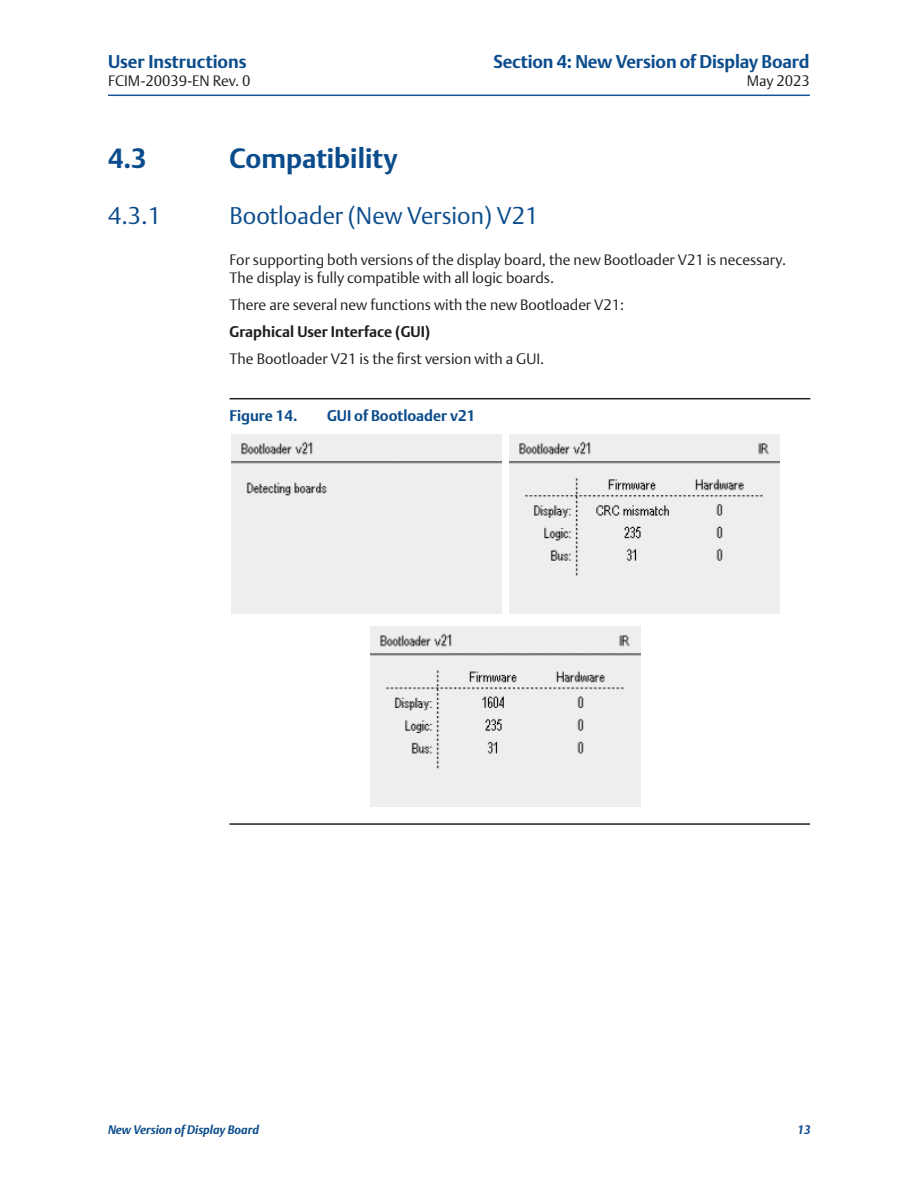
<style>
.page{position:relative;width:918px;height:1188px;background:#fff}
.page>*{position:absolute;margin:0;border:0;box-sizing:border-box;transform-origin:0 0}
.t1{font:700 27px "DTL Argo T";color:#0b4c8c}
.t2{font:300 24px "DTL Argo T";color:#0b4c8c}
.t3{font:700 18px "DTL Argo T";letter-spacing:-.01em;color:#0b4c8c}
._01_Body_Text{font:300 15px/18px "DTL Argo T";color:#231f20}
._01_Body_Text-2{font:700 15px "DTL Argo T";color:#231f20}
.t4{font:700 15px "DTL Argo T";color:#0b4c8c}
.t5{font:italic 700 12px "DTL Argo T";color:#0b4c8c}
</style>
<div class="page">
<div style="left:232px;top:434px;width:270px;height:180px;background:#eee"></div>
<img style="left:509px;top:434px;width:270px;height:180px">
<img style="left:371px;top:627px;width:270px;height:179px">
<hr style="left:108px;top:95px;width:702px;height:1px;background:#185397">
<hr style="left:230px;top:398px;width:580px;height:1px;background:#231f20">
<hr style="left:230px;top:823px;width:580px;height:2px;background:#231f20">
<p class="t3" style="left:493px;top:51px;width:318px">Section 4: New Version of Display Board</p>
<p class="t3" style="left:108px;top:51px;width:140px">User Instructions</p>
<p class="_01_Body_Text" style="left:108px;top:71px;width:144px">FCIM-20039-EN Rev. 0</p>
<p class="_01_Body_Text" style="left:747px;top:71px;width:65px">May 2023</p>
<p class="t1" style="left:108px;top:143px;width:40px">4.3</p>
<p class="t1" style="left:230px;top:143px;width:170px">Compatibility</p>
<p class="t2" style="left:108px;top:201px;width:55px">4.3.1</p>
<p class="t2" style="left:230px;top:201px;width:311px">Bootloader (New Version) V21</p>
<p class="_01_Body_Text" style="left:230px;top:250px;width:558px">For supporting both versions of the display board, the new Bootloader V21 is necessary.<br>The display is fully compatible with all logic boards.</p>
<p class="_01_Body_Text" style="left:230px;top:295px;width:396px">There are several new functions with the new Bootloader V21:</p>
<p class="_01_Body_Text-2" style="left:230px;top:322px;width:202px">Graphical User Interface (GUI)</p>
<p class="_01_Body_Text" style="left:230px;top:349px;width:316px">The Bootloader V21 is the first version with a GUI.</p>
<p class="t4" style="left:230px;top:407px;width:69px">Figure 14.</p>
<p class="t4" style="left:327px;top:407px;width:150px">GUI of Bootloader v21</p>
<p class="t5" style="left:108px;top:1123px;width:153px">New Version of Display Board</p>
<p class="t5" style="left:798px;top:1123px;width:14px">13</p>
</div>
